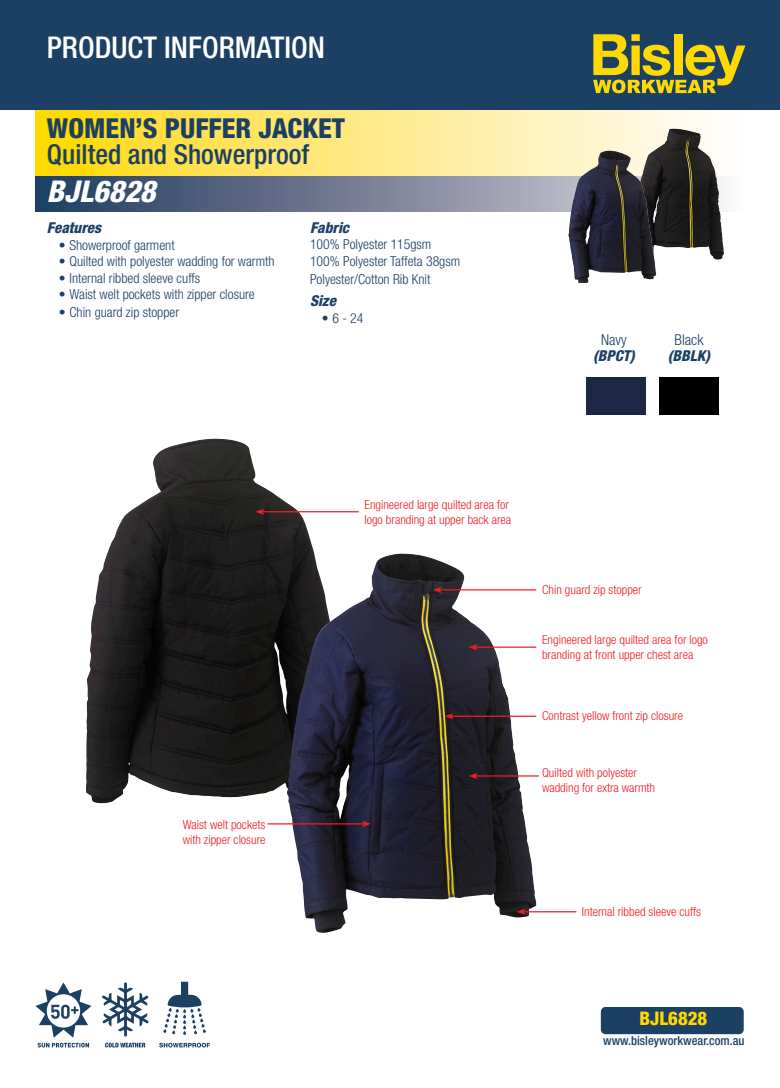
<style>
.page{position:relative;width:780px;height:1088px;background:#fff}
.page>*{position:absolute;margin:0;border:0;box-sizing:border-box;transform-origin:0 0}
.t1{font:300 condensed 30px "Helvetica Neue LT Std";color:#fff}
.t2{font:italic 800 condensed 30px "Helvetica Neue LT Std";color:#fff}
.t3{font:500 condensed 27.5px "Helvetica Neue LT Std";color:#1b4064}
.t4{font:800 condensed 27.5px "Helvetica Neue LT Std";color:#1b4064}
.t5{font:800 condensed 18.75px "Helvetica Neue LT Std";color:#ffd900}
.t6{font:italic 800 condensed 15px "Helvetica Neue LT Std";color:#1b4064}
.t7{font:300 condensed 15px "Helvetica Neue LT Std";color:#1b4064}
.t8{font:300 condensed 13.75px "Helvetica Neue LT Std";color:#1b4064}
.t9{font:300 condensed 12.5px/15px "Helvetica Neue LT Std";color:#ee1d23}
.t10{font:500 condensed 12.5px "Helvetica Neue LT Std";color:#1b4064}
</style>
<div class="page">
<div style="left:600px;top:1007px;width:143px;height:27px;background:#1b4064;border-radius:5px"></div>
<svg style="left:35px;top:175px;width:533px;height:36px;background:#6d778d"></svg>
<svg style="left:35px;top:109px;width:727px;height:66px;background:#fbe680"></svg>
<div style="left:0;top:0;width:762px;height:109px;background:#1b4064"></div>
<div style="left:762px;top:0;width:18px;height:109px;background:#1b4064"></div>
<svg style="left:593px;top:34px;width:152px;height:59px"></svg>
<img style="left:86px;top:438px;width:249px;height:366px">
<img style="left:287px;top:553px;width:249px;height:380px">
<hr style="left:440px;top:589px;width:96px;height:1px;background:#ee1d23">
<svg style="left:433px;top:587px;width:8px;height:6px"></svg>
<hr style="left:268px;top:823px;width:96px;height:1px;background:#ee1d23">
<svg style="left:362px;top:821px;width:9px;height:6px"></svg>
<hr style="left:523px;top:911px;width:53px;height:1px;background:#ee1d23">
<svg style="left:516px;top:908px;width:9px;height:7px"></svg>
<div style="left:658px;top:377px;width:60px;height:37px;background:#000"></div>
<div style="left:585px;top:377px;width:60px;height:37px;background:#1c2743"></div>
<img style="left:635px;top:129px;width:89px;height:131px">
<img style="left:568px;top:151px;width:88px;height:132px">
<hr style="left:451px;top:715px;width:85px;height:2px;background:#ee1d23">
<svg style="left:444px;top:713px;width:9px;height:6px"></svg>
<hr style="left:475px;top:775px;width:64px;height:1px;background:#ee1d23">
<svg style="left:468px;top:773px;width:9px;height:6px"></svg>
<svg style="left:35px;top:982px;width:56px;height:65px"></svg>
<svg style="left:159px;top:1043px;width:51px;height:4px"></svg>
<svg style="left:163px;top:982px;width:43px;height:53px"></svg>
<svg style="left:105px;top:1043px;width:40px;height:4px"></svg>
<svg style="left:102px;top:982px;width:47px;height:54px"></svg>
<hr style="left:262px;top:511px;width:96px;height:1px;background:#ee1d23">
<svg style="left:255px;top:508px;width:9px;height:7px"></svg>
<hr style="left:475px;top:646px;width:61px;height:2px;background:#ee1d23">
<svg style="left:468px;top:644px;width:9px;height:6px"></svg>
<p class="t1" style="left:47px;top:30px;width:266px">PRODUCT INFORMATION</p>
<p class="t4" style="left:47px;top:111px;width:299px">WOMEN’S PUFFER JACKET</p>
<p class="t3" style="left:47px;top:138px;width:264px">Quilted and Showerproof</p>
<p class="t2" style="left:47px;top:173px;width:110px">BJL6828</p>
<p class="t6" style="left:47px;top:219px;width:55px">Features</p>
<p class="t8" style="left:59px;top:237px;width:117px">• Showerproof garment</p>
<p class="t8" style="left:59px;top:253px;width:217px">• Quilted with polyester wadding for warmth</p>
<p class="t8" style="left:59px;top:270px;width:143px">• Internal ribbed sleeve cuffs</p>
<p class="t8" style="left:59px;top:286px;width:197px">• Waist welt pockets with zipper closure</p>
<p class="t8" style="left:59px;top:304px;width:122px">• Chin guard zip stopper</p>
<p class="t6" style="left:310px;top:218px;width:41px">Fabric</p>
<p class="t8" style="left:310px;top:236px;width:123px">100% Polyester 115gsm</p>
<p class="t8" style="left:310px;top:253px;width:152px">100% Polyester Taffeta 38gsm</p>
<p class="t8" style="left:310px;top:271px;width:122px">Polyester/Cotton Rib Knit</p>
<p class="t6" style="left:310px;top:291px;width:28px">Size</p>
<p class="t8" style="left:322px;top:310px;width:43px">• 6 - 24</p>
<p class="t7" style="left:601px;top:331px;width:27px">Navy</p>
<p class="t6" style="left:593px;top:347px;width:43px">(BPCT)</p>
<p class="t7" style="left:674px;top:331px;width:30px">Black</p>
<p class="t6" style="left:667px;top:347px;width:44px">(BBLK)</p>
<p class="t9" style="left:183px;top:816px;width:84px">Waist welt pockets with zipper closure</p>
<p class="t9" style="left:364px;top:497px;width:148px">Engineered large quilted area for logo branding at upper back area</p>
<p class="t9" style="left:542px;top:581px;width:101px">Chin guard zip stopper</p>
<p class="t9" style="left:542px;top:632px;width:167px">Engineered large quilted area for logo branding at front upper chest area</p>
<p class="t9" style="left:542px;top:708px;width:142px">Contrast yellow front zip closure</p>
<p class="t9" style="left:542px;top:765px;width:115px">Quilted with polyester wadding for extra warmth</p>
<p class="t9" style="left:582px;top:904px;width:120px">Internal ribbed sleeve cuffs</p>
<p class="t5" style="left:639px;top:1007px;width:69px">BJL6828</p>
<p class="t10" style="left:603px;top:1033px;width:143px">www.bisleyworkwear.com.au</p>
</div>
